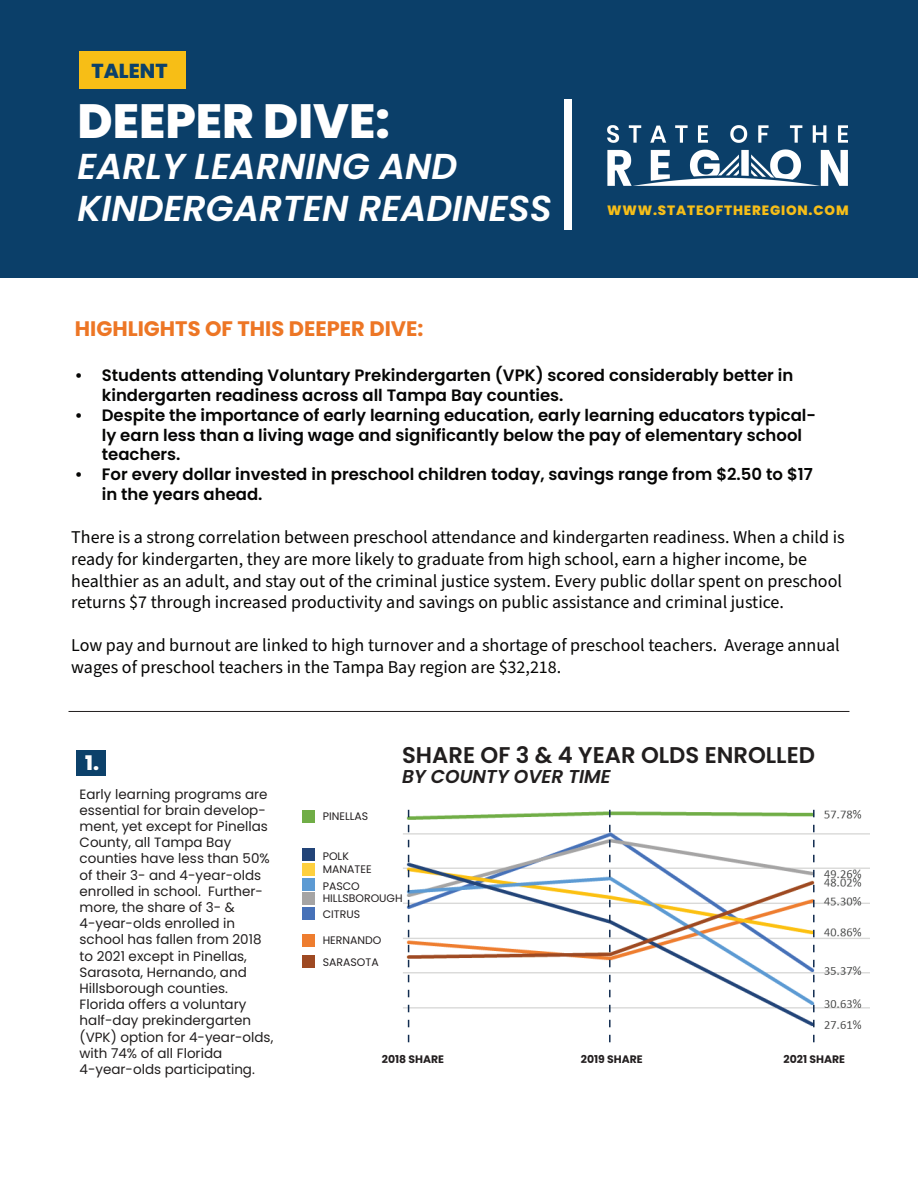
<style>
.page{position:relative;width:918px;height:1188px;background:#fff}
.page>*{position:absolute;margin:0;border:0;box-sizing:border-box;transform-origin:0 0}
.t1{font:800 48px "Poppins";color:#fff}
.t2{font:italic 600 36px/41.7px "Poppins";color:#fff}
.t3{font:600 22.65px "Poppins";color:#211e1e}
.t4{font:700 21px "Poppins";color:#ed7625}
.t5{font:800 20.25px "Poppins";color:#0c416a}
.t6{font:800 20.1px "Poppins";color:#fff}
.t7{font:italic 600 18.6px "Poppins";color:#211e1e}
.t8{font:18px/21.6px "Source Sans Pro";color:#050504}
.t9{font:600 16.5px/19.8px "Poppins";color:#050504}
.t10{font:13.5px/16.2px "Poppins";color:#211e1e}
.t11{font:800 13.5px "Poppins";letter-spacing:.06em;color:#f7be18}
.t12{font:10.95px/21.3px "Poppins";color:#231f20}
.t13{font:700 10.8px "Poppins";color:#231f20}
</style>
<div class="page">
<div style="left:0;top:0;width:918px;height:278px;background:#0b3f69"></div>
<hr style="left:69px;top:711px;width:780px;height:1px;background:#211e1e">
<div style="left:77px;top:751px;width:29px;height:25px;background:#0c416a"></div>
<div style="left:80px;top:51px;width:106px;height:38px;background:#f7be16"></div>
<div style="left:564px;top:99px;width:8px;height:131px;background:#fff"></div>
<img style="left:608px;top:126px;width:240px;height:60px">
<img style="left:403px;top:809px;width:467px;height:229px">
<div style="left:302px;top:810px;width:12px;height:13px;background:#70ad46"></div>
<div style="left:302px;top:848px;width:12px;height:12px;background:#224478"></div>
<div style="left:302px;top:863px;width:12px;height:12px;background:#fed03f"></div>
<div style="left:302px;top:878px;width:12px;height:12px;background:#5c9ad3"></div>
<div style="left:302px;top:892px;width:12px;height:13px;background:#a5a4a4"></div>
<div style="left:302px;top:908px;width:12px;height:12px;background:#4671b8"></div>
<div style="left:302px;top:935px;width:12px;height:12px;background:#ee7d2f"></div>
<div style="left:302px;top:955px;width:12px;height:13px;background:#9e4922"></div>
<svg style="left:609px;top:810px;width:2px;height:233px"></svg>
<svg style="left:408px;top:810px;width:1px;height:233px"></svg>
<svg style="left:813px;top:810px;width:2px;height:233px"></svg>
<p class="t5" style="left:92px;top:59px;width:78px">TALENT</p>
<h1 class="t1" style="left:78px;top:93px;width:314px">DEEPER DIVE:</h1>
<h2 class="t2" style="left:78px;top:146px;width:476px">EARLY LEARNING AND<br>KINDERGARTEN READINESS</h2>
<p class="t11" style="left:607px;top:203px;width:243px">WWW.STATEOFTHEREGION.COM</p>
<p class="t4" style="left:75px;top:317px;width:350px">HIGHLIGHTS OF THIS DEEPER DIVE:</p>
<p class="t9" style="left:102px;top:366px;width:693px;text-indent:-27px">• Students attending Voluntary Prekindergarten (VPK) scored considerably better in kindergarten readiness across all Tampa Bay counties.</p>
<p class="t9" style="left:102px;top:405px;width:716px;text-indent:-27px">• Despite the importance of early learning education, early learning educators typical&shy;ly earn less than a living wage and significantly below the pay of elementary school teachers.</p>
<p class="t9" style="left:102px;top:465px;width:712px;text-indent:-27px">• For every dollar invested in preschool children today, savings range from $2.50 to $17 in the years ahead.</p>
<p class="t8" style="left:71px;top:527px;width:775px">There is a strong correlation between preschool attendance and kindergarten readiness. When a child is ready for kindergarten, they are more likely to graduate from high school, earn a higher income, be healthier as an adult, and stay out of the criminal justice system. Every public dollar spent on preschool returns $7 through increased productivity and savings on public assistance and criminal justice.</p>
<p class="t8" style="left:71px;top:635px;width:770px">Low pay and burnout are linked to high turnover and a shortage of preschool teachers. Average annual wages of preschool teachers in the Tampa Bay region are $32,218.</p>
<p class="t6" style="left:85px;top:752px;width:15px">1.</p>
<p class="t10" style="left:80px;top:786px;width:195px">Early learning programs are essential for brain develop&shy;ment, yet except for Pinellas<br>County, all Tampa Bay counties have less than 50% of their 3- and 4-year-olds enrolled in school. Further&shy;more, the share of 3- &amp;<br>4-year-olds enrolled in school has fallen from 2018 to 2021 except in Pinellas,<br>Sarasota, Hernando, and<br>Hillsborough counties.<br>Florida offers a voluntary half-day prekindergarten (VPK) option for 4-year-olds, with 74% of all Florida<br>4-year-olds participating.</p>
<p class="t12" style="left:323px;top:806px;width:47px">PINELLAS</p>
<p class="t3" style="left:402px;top:742px;width:414px">SHARE OF 3 &amp; 4 YEAR OLDS ENROLLED</p>
<p class="t7" style="left:402px;top:766px;width:210px">BY COUNTY OVER TIME</p>
<p class="t12" style="left:323px;top:846px;width:28px">POLK</p>
<p class="t12" style="left:323px;top:876px;width:39px">PASCO</p>
<p class="t12" style="left:323px;top:904px;width:39px">CITRUS</p>
<p class="t12" style="left:323px;top:859px;width:50px">MANATEE</p>
<p class="t12" style="left:323px;top:888px;width:81px">HILLSBOROUGH</p>
<p class="t12" style="left:323px;top:930px;width:60px">HERNANDO<br>SARASOTA</p>
<p class="t13" style="left:382px;top:1053px;width:64px">2018 SHARE</p>
<p class="t13" style="left:581px;top:1053px;width:63px">2019 SHARE</p>
<p class="t13" style="left:784px;top:1053px;width:63px">2021 SHARE</p>
</div>
